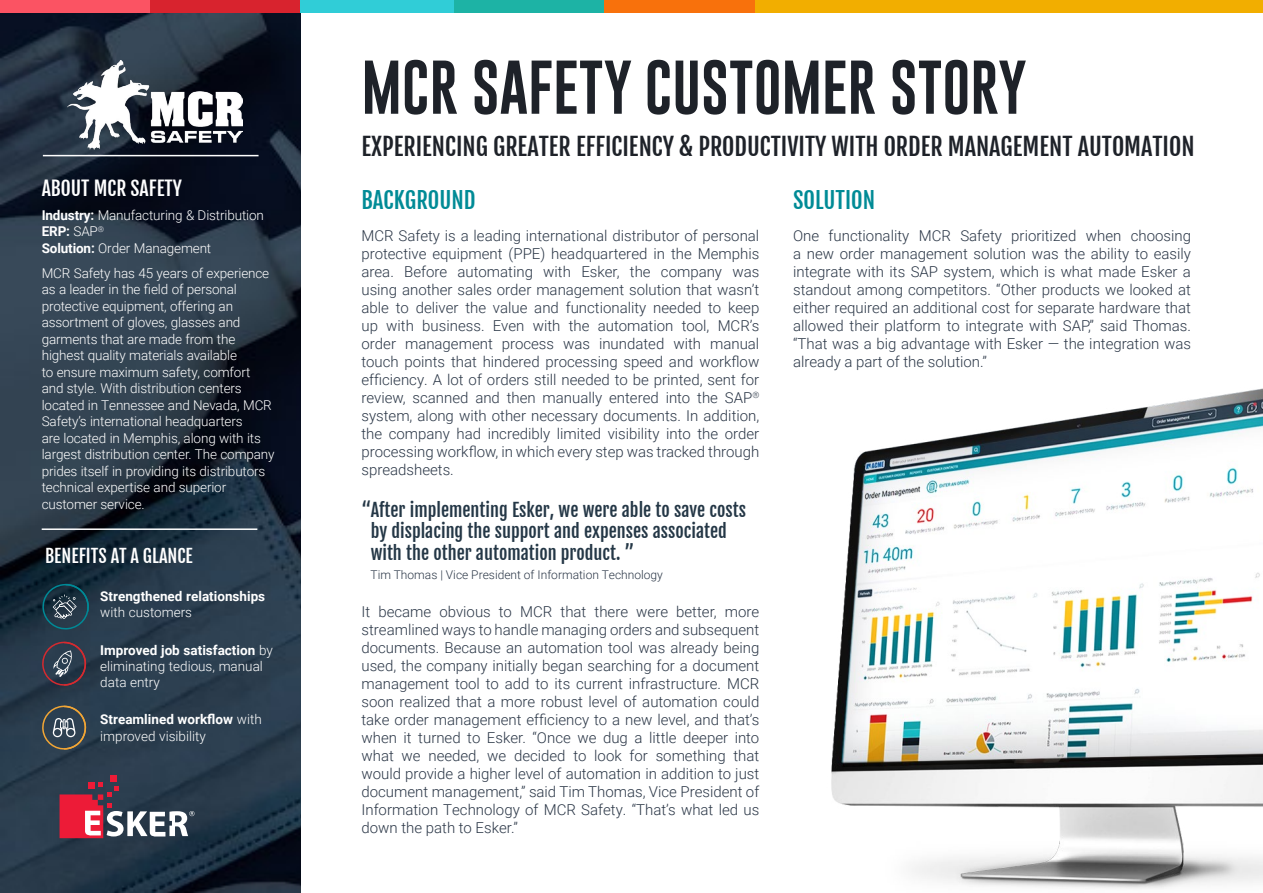
<style>
.page{position:relative;width:1263px;height:893px;background:#fff}
.page>*{position:absolute;margin:0;border:0;box-sizing:border-box;transform-origin:0 0}
.t1{font:55.5px "Gobold";color:#1e2229}
.t2{font:24px "Fjalla One";color:#1e2229}
.t3{font:22.5px "Fjalla One";color:#008b96}
.t4{font:19.5px "Fjalla One";color:#fff}
.t5{font:18px/21.6px "Fjalla One";color:#243746}
.t6{font:18px "Fjalla One";color:#fff}
.t7{font:300 15px/18px "Roboto";color:#2b3747;text-align:justify}
.t8{font:300 13.5px/16.5px "Roboto";letter-spacing:-.01em;color:#fff}
.t9{font:700 13.5px "Roboto";color:#fff}
.t10{font:300 12px "Roboto";color:#2b3747}
.s1{font-weight:700}
</style>
<div class="page">
<img style="left:0;top:12px;width:301px;height:881px">
<div style="left:0;top:0;width:150px;height:12px;background:#fb5363"></div>
<div style="left:150px;top:0;width:150px;height:12px;background:#d8232e"></div>
<div style="left:300px;top:0;width:155px;height:12px;background:#30cdd7"></div>
<div style="left:455px;top:0;width:150px;height:12px;background:#1db3a5"></div>
<div style="left:605px;top:0;width:150px;height:12px;background:#f8710c"></div>
<div style="left:755px;top:0;width:508px;height:12px;background:#f2ae00"></div>
<svg style="left:60px;top:775px;width:134px;height:63px;background:#755464"></svg>
<img style="left:831px;top:388px;width:432px;height:501px">
<hr style="left:43px;top:155px;width:216px;height:1px;background:#fff">
<hr style="left:42px;top:528px;width:215px;height:2px;background:#fff">
<svg style="left:42px;top:583px;width:48px;height:47px;background:#264452"></svg>
<img style="left:67px;top:61px;width:176px;height:88px">
<svg style="left:42px;top:641px;width:45px;height:45px;background:#464352"></svg>
<svg style="left:42px;top:705px;width:45px;height:45px;background:#51585a"></svg>
<h3 class="t4" style="left:42px;top:177px;width:142px">ABOUT MCR SAFETY</h3>
<p class="t8" style="left:42px;top:207px;width:224px"><span class="s1">Industry:</span> Manufacturing &amp; Distribution<br><span class="s1">ERP:</span> SAP<sup>®<br></sup><span class="s1">Solution:</span> Order Management</p>
<p class="t8" style="left:42px;top:264px;width:234px">MCR Safety has 45 years of experience as a leader in the field of personal protective equipment, offering an assortment of gloves, glasses and garments that are made from the highest quality materials available<br>to ensure maximum safety, comfort and style. With distribution centers located in Tennessee and Nevada, MCR Safety’s international headquarters<br>are located in Memphis, along with its largest distribution center. The company prides itself in providing its distributors technical expertise and superior customer service.</p>
<p class="t6" style="left:45px;top:545px;width:149px">BENEFITS AT A GLANCE</p>
<p class="t9" style="left:100px;top:587px;width:166px">Strengthened relationships</p>
<p class="t8" style="left:100px;top:604px;width:93px">with customers</p>
<p class="t8" style="left:100px;top:641px;width:174px"><span class="s1">Improved job satisfaction</span> by eliminating tedious, manual data entry</p>
<p class="t8" style="left:100px;top:711px;width:163px"><span class="s1">Streamlined workflow</span> with improved visibility</p>
<h1 class="t1" style="left:361px;top:52px;width:667px">MCR SAFETY CUSTOMER STORY</h1>
<h2 class="t2" style="left:361px;top:132px;width:834px">EXPERIENCING GREATER EFFICIENCY &amp; PRODUCTIVITY WITH ORDER MANAGEMENT AUTOMATION</h2>
<h3 class="t3" style="left:361px;top:187px;width:115px">BACKGROUND</h3>
<p class="t7" style="left:361px;top:226px;width:399px">MCR Safety is a leading international distributor of personal protective equipment (PPE) headquartered in the Memphis area. Before automating with Esker, the company was using another sales order management solution that wasn’t able to deliver the value and functionality needed to keep up with business. Even with the automation tool, MCR’s order management process was inundated with manual touch points that hindered processing speed and workflow efficiency. A lot of orders still needed to be printed, sent for review, scanned and then manually entered into the SAP<sup>® </sup>system, along with other necessary documents. In addition, the company had incredibly limited visibility into the order processing workflow, in which every step was tracked through spreadsheets.</p>
<p class="t5" style="left:371px;top:499px;width:377px;text-indent:-9px">“After implementing Esker, we were able to save costs by displacing the support and expenses associated with the other automation product. ”</p>
<p class="t10" style="left:371px;top:566px;width:294px">Tim Thomas | Vice President of Information Technology</p>
<p class="t7" style="left:361px;top:602px;width:399px">It became obvious to MCR that there were better, more streamlined ways to handle managing orders and subsequent documents. Because an automation tool was already being used, the company initially began searching for a document management tool to add to its current infrastructure. MCR soon realized that a more robust level of automation could take order management efficiency to a new level, and that’s when it turned to Esker. “Once we dug a little deeper into what we needed, we decided to look for something that would provide a higher level of automation in addition to just document management,” said Tim Thomas, Vice President of Information Technology of MCR Safety. “That’s what led us down the path to Esker.”</p>
<h3 class="t3" style="left:793px;top:187px;width:83px">SOLUTION</h3>
<p class="t7" style="left:793px;top:226px;width:399px">One functionality MCR Safety prioritized when choosing a new order management solution was the ability to easily integrate with its SAP system, which is what made Esker a standout among competitors. “Other products we looked at either required an additional cost for separate hardware that allowed their platform to integrate with SAP,” said Thomas. “That was a big advantage with Esker — the integration was already a part of the solution.”</p>
</div>
